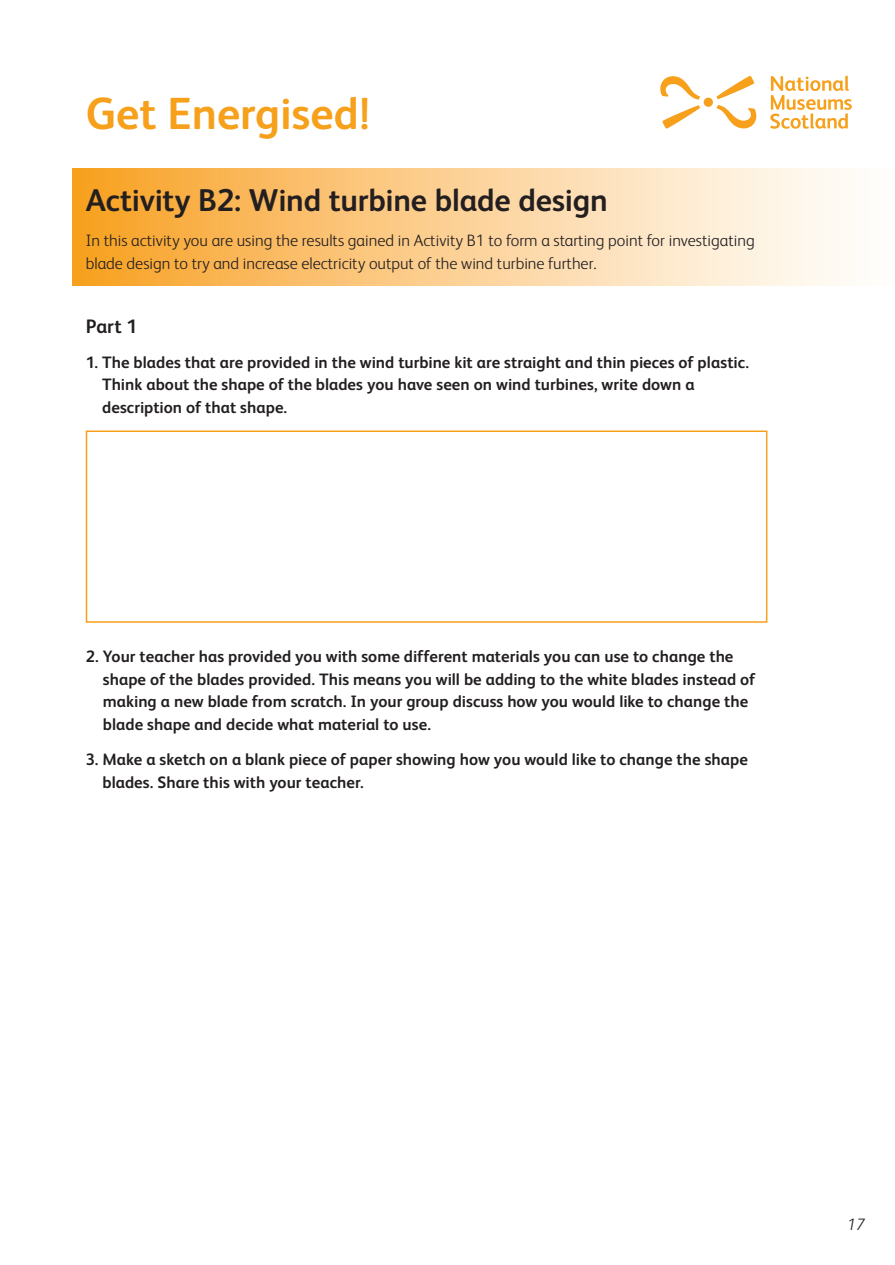
<style>
.page{position:relative;width:895px;height:1265px;background:#fff}
.page>*{position:absolute;margin:0;border:0;box-sizing:border-box;transform-origin:0 0}
.t1{font:700 45px "FS Albert";color:#f6a01b}
.t2{font:700 31.5px "FS Albert";letter-spacing:-.01em;color:#231f20}
.t3{font:700 19.5px "FS Albert";color:#231f20}
.t4{font:700 16.5px/22.5px "FS Albert";color:#231f20}
.t5{font:300 16.5px/22.5px "FS Albert";color:#231f20}
.t6{font:italic 300 16.5px "FS Albert";color:#231f20}
</style>
<div class="page">
<div style="left:73px;top:169px;width:821px;height:116px;background:linear-gradient(to right,#f9a329,#fff)"></div>
<div style="left:86px;top:430px;width:681px;height:192px;border:2px solid #f6a01b"></div>
<div style="left:703px;top:98px;width:9px;height:9px;background:#f6a01b;border-radius:50%"></div>
<svg style="left:716px;top:76px;width:39px;height:23px"></svg>
<svg style="left:660px;top:76px;width:40px;height:53px"></svg>
<svg style="left:716px;top:105px;width:40px;height:23px"></svg>
<svg style="left:770px;top:76px;width:81px;height:53px"></svg>
<h1 class="t1" style="left:86px;top:83px;width:285px">Get Energised!</h1>
<h2 class="t2" style="left:86px;top:179px;width:523px">Activity B2: Wind turbine blade design</h2>
<p class="t5" style="left:86px;top:228px;width:670px">In this activity you are using the results gained in Activity B1 to form a starting point for investigating blade design to try and increase electricity output of the wind turbine further.</p>
<p class="t3" style="left:86px;top:312px;width:53px">Part 1</p>
<p class="t4" style="left:102px;top:350px;width:648px;text-indent:-16px">1. The blades that are provided in the wind turbine kit are straight and thin pieces of plastic.<br>Think about the shape of the blades you have seen on wind turbines, write down a description of that shape.</p>
<p class="t4" style="left:103px;top:644px;width:653px;text-indent:-17px">2. Your teacher has provided you with some different materials you can use to change the shape of the blades provided. This means you will be adding to the white blades instead of making a new blade from scratch. In your group discuss how you would like to change the blade shape and decide what material to use.</p>
<p class="t4" style="left:102px;top:747px;width:646px;text-indent:-17px">3. Make a sketch on a blank piece of paper showing how you would like to change the shape blades. Share this with your teacher.</p>
<p class="t6" style="left:846px;top:1214px;width:19px">17</p>
</div>
